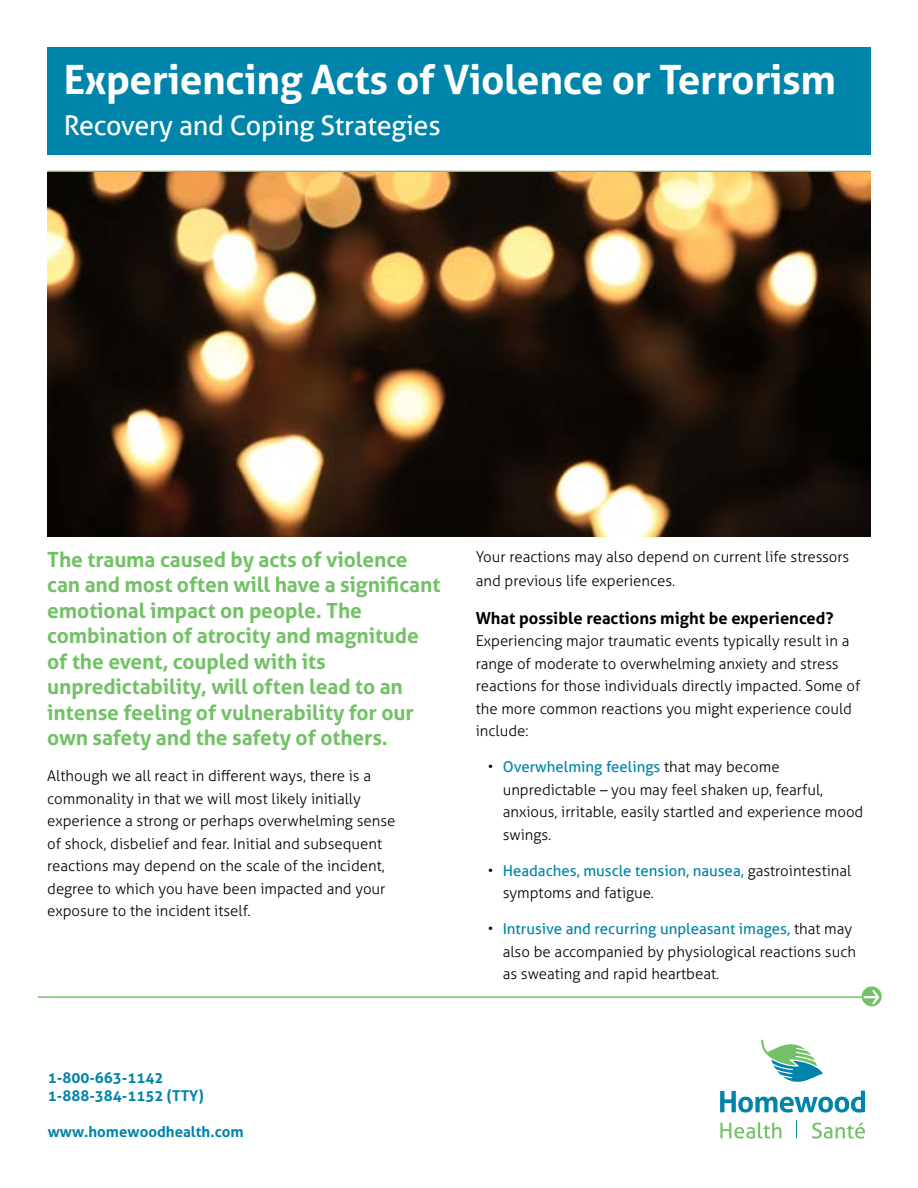
<style>
.page{position:relative;width:918px;height:1188px;background:#fff}
.page>*{position:absolute;margin:0;border:0;box-sizing:border-box;transform-origin:0 0}
.t1{font:700 40.5px "Aller";letter-spacing:-.01em;color:#fff}
.t2{font:27px "Aller";letter-spacing:-.01em;color:#fff}
.t3{font:700 21px/25.5px "Aller";letter-spacing:-.005em;color:#73c167}
.t4{font:700 16.5px "Aller";color:#000}
.t5{font:300 15px/22.5px "Aller";color:#000}
.t6{font:700 15px/18px "Aller";color:#0084a9}
.s1{font-weight:400;color:#0084a9}
</style>
<div class="page">
<svg style="left:720px;top:1039px;width:145px;height:74px"></svg>
<svg style="left:720px;top:1122px;width:61px;height:17px"></svg>
<svg style="left:812px;top:1123px;width:53px;height:16px"></svg>
<svg style="left:796px;top:1120px;width:1px;height:18px"></svg>
<div style="left:47px;top:47px;width:824px;height:108px;background:#0084a9"></div>
<hr style="left:47px;top:171px;width:824px;height:1px;background:#73c167">
<img style="left:47px;top:172px;width:824px;height:365px">
<hr style="left:38px;top:996px;width:842px;height:2px;background:#73c167">
<svg style="left:862px;top:986px;width:20px;height:20px"></svg>
<svg style="left:864px;top:990px;width:15px;height:14px"></svg>
<h1 class="t1" style="left:64px;top:55px;width:774px">Experiencing Acts of Violence or Terrorism</h1>
<h2 class="t2" style="left:64px;top:109px;width:378px">Recovery and Coping Strategies</h2>
<p class="t3" style="left:47px;top:546px;width:395px">The trauma caused by acts of violence can and most often will have a significant emotional impact on people. The combination of atrocity and magnitude of the event, coupled with its unpredictability, will often lead to an intense feeling of vulnerability for our own safety and the safety of others.</p>
<p class="t5" style="left:47px;top:765px;width:350px">Although we all react in different ways, there is a commonality in that we will most likely initially experience a strong or perhaps overwhelming sense of shock, disbelief and fear. Initial and subsequent reactions may depend on the scale of the incident, degree to which you have been impacted and your exposure to the incident itself.</p>
<p class="t6" style="left:48px;top:1068px;width:157px">1-800-663-1142<br>1-888-384-1152 (TTY)</p>
<p class="t6" style="left:48px;top:1122px;width:197px">www.homewoodhealth.com</p>
<p class="t5" style="left:476px;top:545px;width:375px;line-height:24px">Your reactions may also depend on current life stressors and previous life experiences.</p>
<p class="t4" style="left:476px;top:608px;width:359px">What possible reactions might be experienced?</p>
<p class="t5" style="left:476px;top:630px;width:386px">Experiencing major traumatic events typically result in a range of moderate to overwhelming anxiety and stress reactions for those individuals directly impacted. Some of the more common reactions you might experience could include:</p>
<p class="t5" style="left:503px;top:756px;width:362px;text-indent:-15px">• <span class="s1">Overwhelming feelings</span> that may become unpredictable – you may feel shaken up, fearful, anxious, irritable, easily startled and experience mood swings.</p>
<p class="t5" style="left:503px;top:859px;width:350px;text-indent:-15px">• <span class="s1">Headaches, muscle tension, nausea,</span> gastrointestinal symptoms and fatigue.</p>
<p class="t5" style="left:503px;top:918px;width:355px;text-indent:-15px">• <span class="s1">Intrusive and recurring unpleasant images,</span> that may also be accompanied by physiological reactions such as sweating and rapid heartbeat.</p>
</div>
